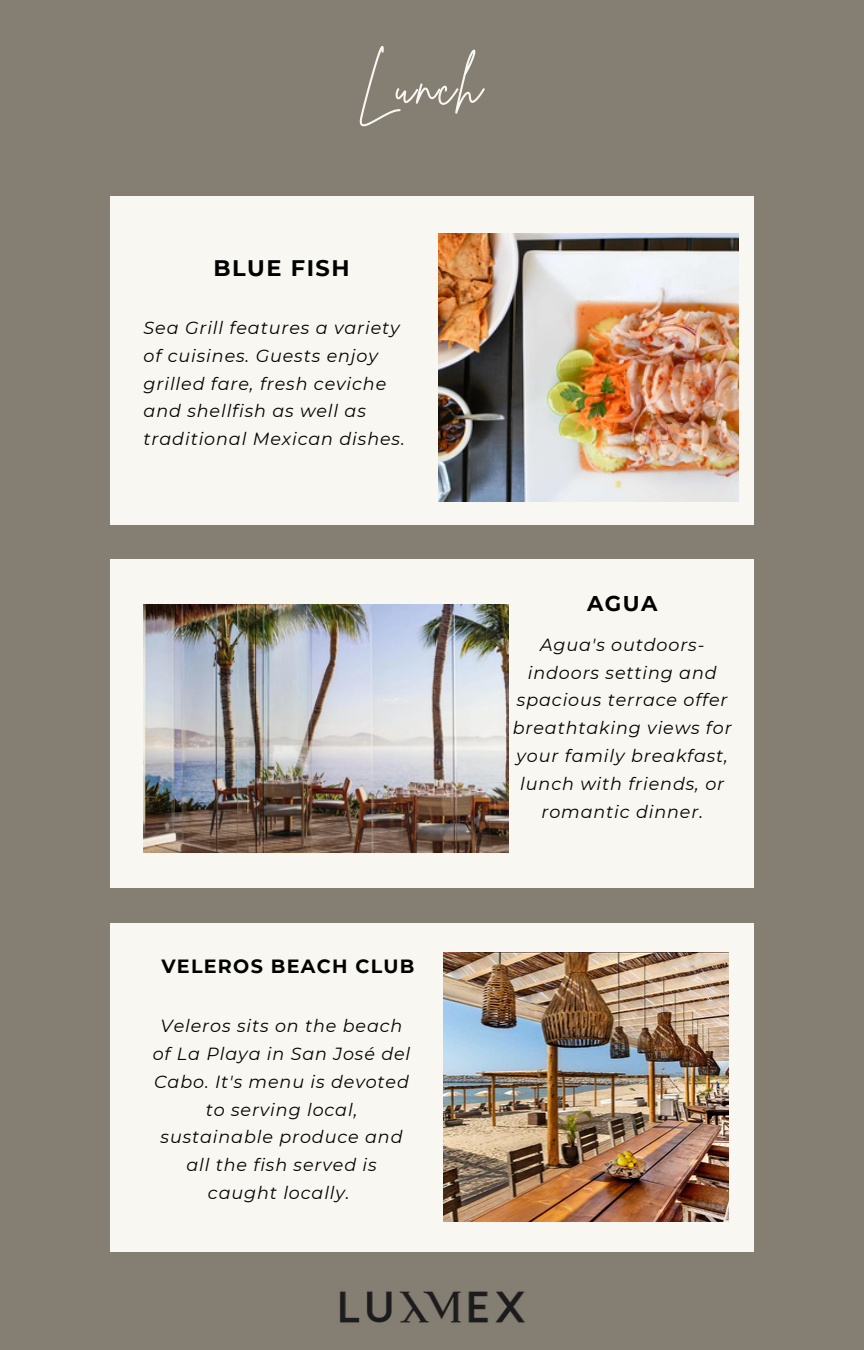
<style>
.page{position:relative;width:864px;height:1350px;background:#857f73}
.page>*{position:absolute;margin:0;border:0;box-sizing:border-box;transform-origin:0 0}
.t1{font:53.77px "Brittany Signature";letter-spacing:.05em;color:#f8f7f2}
.t2{font:700 22.5px "Montserrat";letter-spacing:.065em;color:#020301}
.t3{font:700 21.38px "Montserrat";color:#020301}
.t4{font:700 19.12px "Montserrat";letter-spacing:.065em;color:#020301}
.t5{font:italic 17.55px/27.7px "Montserrat";letter-spacing:.05em;color:#020301;text-align:center}
</style>
<div class="page">
<div style="left:110px;top:197px;width:644px;height:328px;background:#f8f7f2"></div>
<div style="left:110px;top:923px;width:644px;height:328px;background:#f8f7f2"></div>
<div style="left:110px;top:560px;width:644px;height:328px;background:#f8f7f2"></div>
<img style="left:443px;top:953px;width:285px;height:268px">
<img style="left:339px;top:1291px;width:186px;height:32px">
<img style="left:438px;top:234px;width:301px;height:268px">
<img style="left:144px;top:605px;width:364px;height:248px">
<p class="t1" style="left:357px;top:50px;width:126px">Lunch</p>
<p class="t2" style="left:214px;top:254px;width:138px">BLUE FISH</p>
<p class="t5" style="left:144px;top:314px;width:263px;text-align:left">Sea Grill features a variety of cuisines. Guests enjoy grilled fare, fresh ceviche and shellfish as well as traditional Mexican dishes.</p>
<p class="t4" style="left:161px;top:955px;width:255px">VELEROS BEACH CLUB</p>
<p class="t5" style="left:153px;top:1012px;width:259px">Veleros sits on the beach of La Playa in San José del<br>Cabo. It's menu is devoted to serving local, sustainable produce and all the fish served is caught locally.</p>
<p class="t3" style="left:587px;top:590px;width:72px">AGUA</p>
<p class="t5" style="left:513px;top:631px;width:220px">Agua's outdoors&shy;indoors setting and spacious terrace offer breathtaking views for your family breakfast, lunch with friends, or romantic dinner.</p>
</div>
